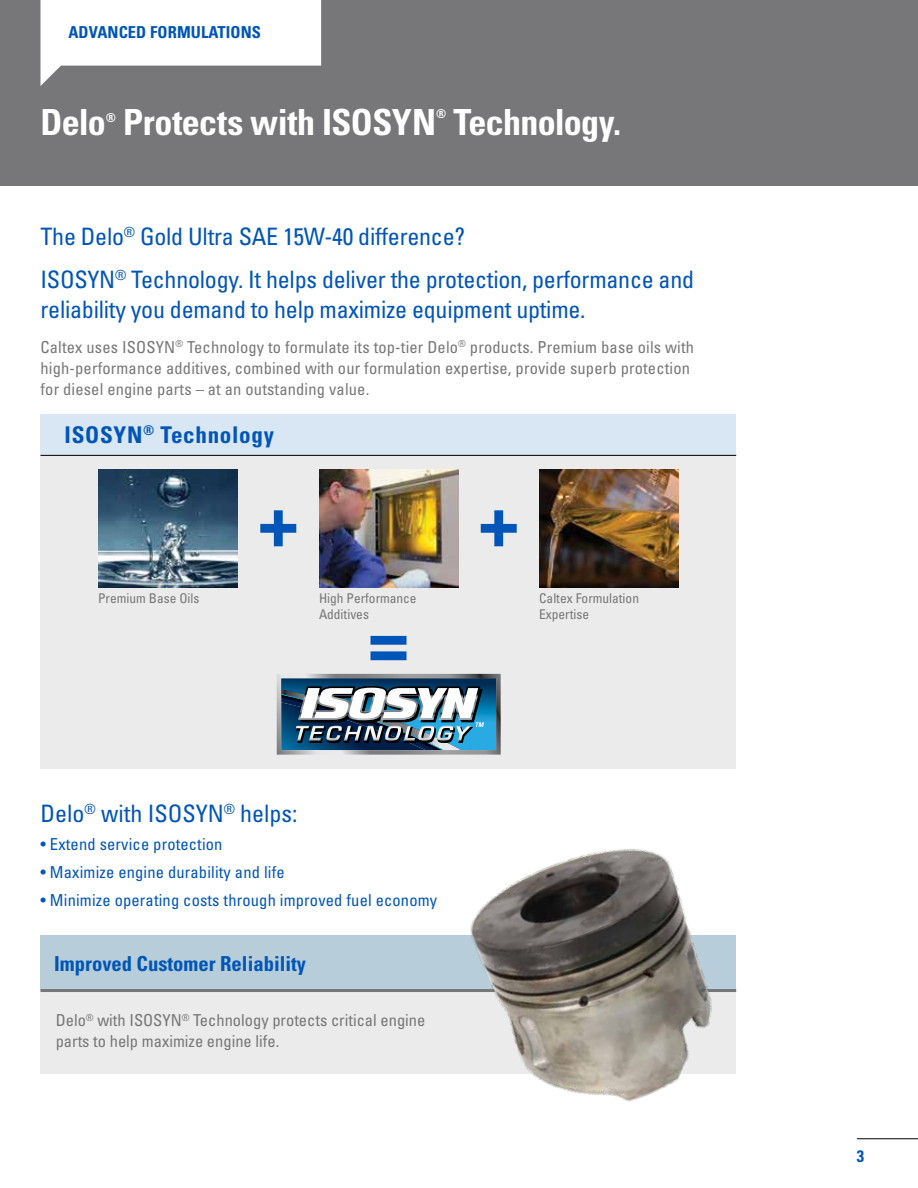
<style>
.page{position:relative;width:918px;height:1188px;background:#fff}
.page>*{position:absolute;margin:0;border:0;box-sizing:border-box;transform-origin:0 0}
.t1{font:700 condensed 71.1px "Helvetica Neue";color:#0055b8}
.t2{font:700 condensed 36px "Univers LT Std";letter-spacing:-.015em;color:#fff}
.t3{font:condensed 24px/43.5px "Univers LT Std";letter-spacing:-.01em;color:#0055b8}
.t4{font:700 condensed 23.1px "Univers LT Std";letter-spacing:.03em;color:#0055b8}
.t5{font:700 condensed 20.7px "Univers LT Std";color:#0055b8}
.t6{font:condensed 16.5px/21px "Univers LT Std";letter-spacing:.01em;color:#77777a}
.t7{font:condensed 16.5px "Univers LT Std";letter-spacing:.01em;color:#0055b8}
.t8{font:700 condensed 16.5px "Univers LT Std";letter-spacing:.005em;color:#0055b8}
.t9{font:condensed 13.35px/16.8px "Univers LT Std";color:#77777a}
.t10{font:700 condensed 12.3px "Univers LT Std";color:#fff}
</style>
<div class="page">
<div style="left:0;top:0;width:918px;height:186px;background:#77777a"></div>
<hr style="left:857px;top:1138px;width:61px;height:1px;background:#000">
<svg style="left:40px;top:0;width:281px;height:86px"></svg>
<div style="left:40px;top:455px;width:696px;height:314px;background:#ebebeb"></div>
<div style="left:40px;top:415px;width:696px;height:40px;background:#d9e6f4"></div>
<hr style="left:40px;top:455px;width:696px;height:1px;background:#000">
<img style="left:98px;top:470px;width:140px;height:117px">
<img style="left:319px;top:470px;width:139px;height:117px">
<svg style="left:277px;top:674px;width:224px;height:81px;background:#648294"></svg>
<img style="left:539px;top:470px;width:140px;height:117px">
<div style="left:40px;top:936px;width:696px;height:56px;background:#b7cdd9"></div>
<div style="left:40px;top:991px;width:696px;height:83px;background:#ebebeb"></div>
<hr style="left:40px;top:989px;width:696px;height:3px;background:#77777a">
<img style="left:441px;top:848px;width:296px;height:254px">
<p class="t8" style="left:68px;top:22px;width:194px">ADVANCED FORMULATIONS</p>
<h2 class="t2" style="left:40px;top:100px;width:67px">Delo</h2>
<p class="t10" style="left:106px;top:110px;width:12px">®</p>
<h2 class="t2" style="left:123px;top:100px;width:314px">Protects with ISOSYN</h2>
<p class="t10" style="left:436px;top:106px;width:12px">®</p>
<h2 class="t2" style="left:453px;top:100px;width:169px">Technology.</h2>
<h3 class="t3" style="left:40px;top:214px;width:655px">The Delo<sup>®</sup> Gold Ultra SAE 15W-40 difference?<br>ISOSYN<sup>®</sup> Technology. It helps deliver the protection, performance and</h3>
<h3 class="t3" style="left:40px;top:288px;width:547px">reliability you demand to help maximize equipment uptime.</h3>
<p class="t6" style="left:40px;top:336px;width:655px">Caltex uses ISOSYN<sup>®</sup> Technology to formulate its top-tier Delo<sup>®</sup> products. Premium base oils with high-performance additives, combined with our formulation expertise, provide superb protection for diesel engine parts – at an outstanding value.</p>
<h3 class="t4" style="left:65px;top:421px;width:211px">ISOSYN<sup>®</sup> Technology</h3>
<h1 class="t1" style="left:257px;top:478px;width:44px">+</h1>
<h1 class="t1" style="left:477px;top:478px;width:44px">+</h1>
<p class="t9" style="left:98px;top:589px;width:103px">Premium Base Oils</p>
<p class="t9" style="left:319px;top:589px;width:99px">High Performance<br>Additives</p>
<p class="t9" style="left:539px;top:589px;width:101px">Caltex Formulation<br>Expertise</p>
<h1 class="t1" style="left:367px;top:598px;width:44px">=</h1>
<h3 class="t3" style="left:40px;top:792px;width:259px">Delo<sup>®</sup> with ISOSYN<sup>®</sup> helps:</h3>
<p class="t7" style="left:40px;top:834px;width:184px">• Extend service protection</p>
<p class="t7" style="left:40px;top:861px;width:246px">• Maximize engine durability and life</p>
<p class="t7" style="left:40px;top:889px;width:398px">• Minimize operating costs through improved fuel economy</p>
<p class="t5" style="left:54px;top:951px;width:253px">Improved Customer Reliability</p>
<p class="t6" style="left:56px;top:1010px;width:371px">Delo<sup>®</sup> with ISOSYN<sup>®</sup> Technology protects critical engine parts to help maximize engine life.</p>
<p class="t8" style="left:857px;top:1146px;width:9px">3</p>
</div>
